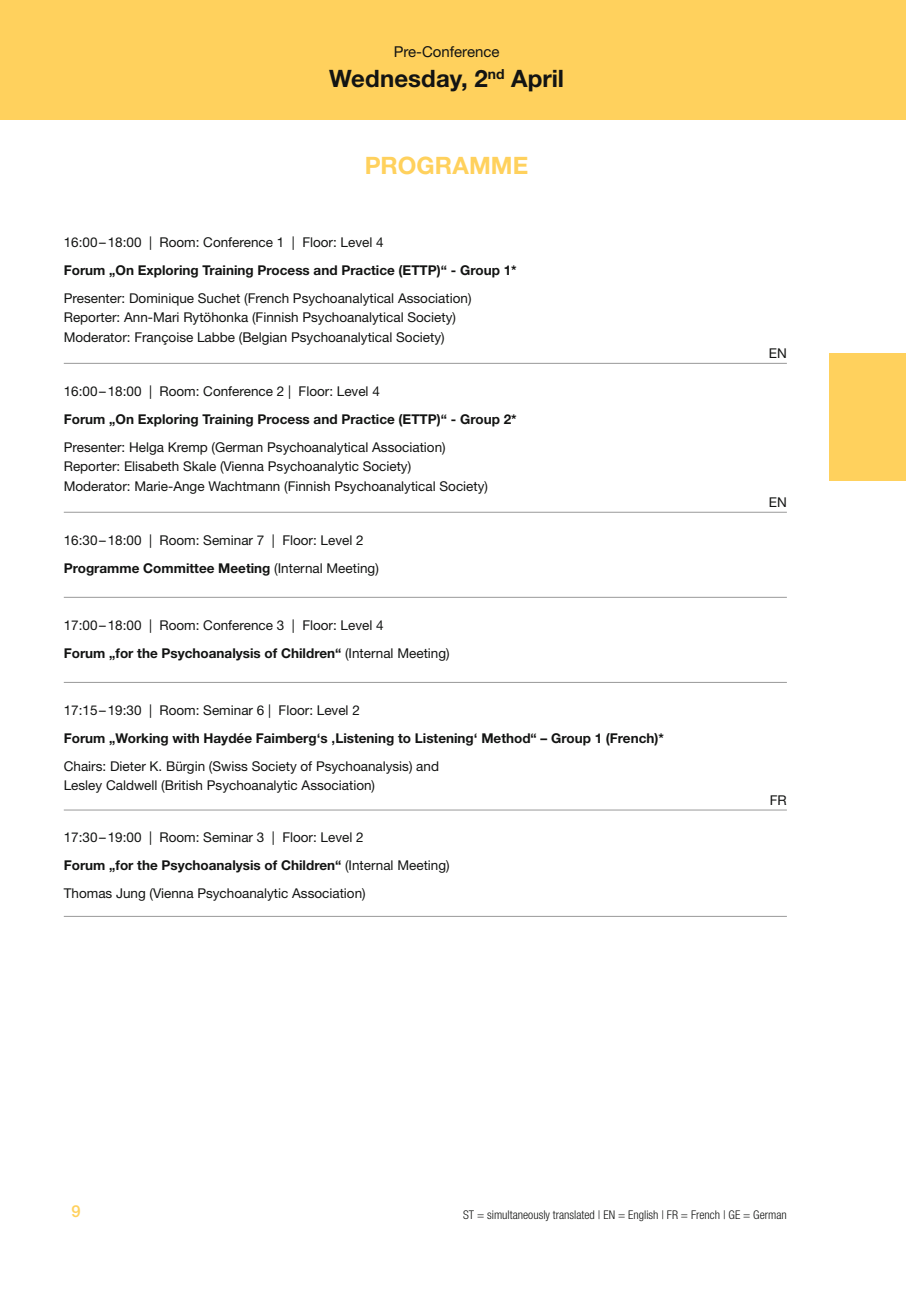
<style>
.page{position:relative;width:906px;height:1289px;background:#fff}
.page>*{position:absolute;margin:0;border:0;box-sizing:border-box;transform-origin:0 0}
.t1{font:700 24px "Helvetica Neue";color:#131413}
.t2{font:700 24px "Helvetica Neue";letter-spacing:.005em;color:#ffd15d}
.t3{font:500 16.5px "Helvetica Neue";color:#ffd15d}
.t4{font:15px "Helvetica Neue";color:#131413}
.t5{font:13.5px/19.5px "Helvetica Neue";color:#131413}
.t6{font:700 13.5px "Helvetica Neue";color:#131413}
.t7{font:300 condensed 12px "Helvetica Neue";color:#131413}
.s1{font-weight:700}
</style>
<div class="page">
<div style="left:0;top:0;width:906px;height:119px;background:#ffd15d"></div>
<div style="left:829px;top:353px;width:77px;height:127px;background:#ffd15d"></div>
<hr style="left:64px;top:597px;width:723px;height:1px;background:#999">
<hr style="left:64px;top:682px;width:723px;height:1px;background:#999">
<hr style="left:64px;top:916px;width:723px;height:1px;background:#999">
<hr style="left:64px;top:512px;width:723px;height:1px;background:#999">
<hr style="left:64px;top:363px;width:723px;height:1px;background:#999">
<hr style="left:64px;top:809px;width:723px;height:1px;background:#999">
<p class="t4" style="left:394px;top:43px;width:107px">Pre-Conference</p>
<h1 class="t1" style="left:329px;top:64px;width:236px">Wednesday, 2<sup>nd</sup> April</h1>
<h1 class="t2" style="left:365px;top:151px;width:165px">PROGRAMME</h1>
<p class="t5" style="left:64px;top:232px;width:321px">16:00–18:00 | Room: Conference 1 | Floor: Level 4</p>
<p class="t6" style="left:64px;top:261px;width:454px">Forum „On Exploring Training Process and Practice (ETTP)“ - Group 1*</p>
<p class="t5" style="left:64px;top:288px;width:409px">Presenter: Dominique Suchet (French Psychoanalytical Association)<br>Reporter: Ann-Mari Rytöhonka (Finnish Psychoanalytical Society)<br>Moderator: Françoise Labbe (Belgian Psychoanalytical Society)</p>
<p class="t5" style="left:64px;top:381px;width:317px">16:00–18:00 | Room: Conference 2 | Floor: Level 4</p>
<p class="t6" style="left:64px;top:410px;width:454px">Forum „On Exploring Training Process and Practice (ETTP)“ - Group 2*</p>
<p class="t5" style="left:64px;top:437px;width:426px">Presenter: Helga Kremp (German Psychoanalytical Association)<br>Reporter: Elisabeth Skale (Vienna Psychoanalytic Society)<br>Moderator: Marie-Ange Wachtmann (Finnish Psychoanalytical Society)</p>
<p class="t5" style="left:64px;top:525px;width:316px;line-height:28px">16:30–18:00 | Room: Seminar 7 | Floor: Level 2<br><span class="s1">Programme Committee Meeting</span> (Internal Meeting)</p>
<p class="t5" style="left:64px;top:610px;width:387px;line-height:28px">17:00–18:00 | Room: Conference 3 | Floor: Level 4<br><span class="s1">Forum „for the Psychoanalysis of Children“</span> (Internal Meeting)</p>
<p class="t5" style="left:64px;top:700px;width:297px">17:15–19:30 | Room: Seminar 6 | Floor: Level 2</p>
<p class="t6" style="left:64px;top:729px;width:601px">Forum „Working with Haydée Faimberg‘s ‚Listening to Listening‘ Method“ – Group 1 (French)*</p>
<p class="t5" style="left:64px;top:756px;width:377px">Chairs: Dieter K. Bürgin (Swiss Society of Psychoanalysis) and<br>Lesley Caldwell (British Psychoanalytic Association)</p>
<p class="t5" style="left:64px;top:823px;width:387px;line-height:28px">17:30–19:00 | Room: Seminar 3 | Floor: Level 2<br><span class="s1">Forum „for the Psychoanalysis of Children“</span> (Internal Meeting)<br>Thomas Jung (Vienna Psychoanalytic Association)</p>
<p class="t5" style="left:769px;top:343px;width:19px">EN</p>
<p class="t5" style="left:769px;top:492px;width:19px">EN</p>
<p class="t5" style="left:770px;top:790px;width:18px">FR</p>
<p class="t3" style="left:72px;top:1200px;width:11px">9</p>
<p class="t7" style="left:463px;top:1208px;width:325px">ST = simultaneously translated | EN = English | FR = French | GE = German</p>
</div>
